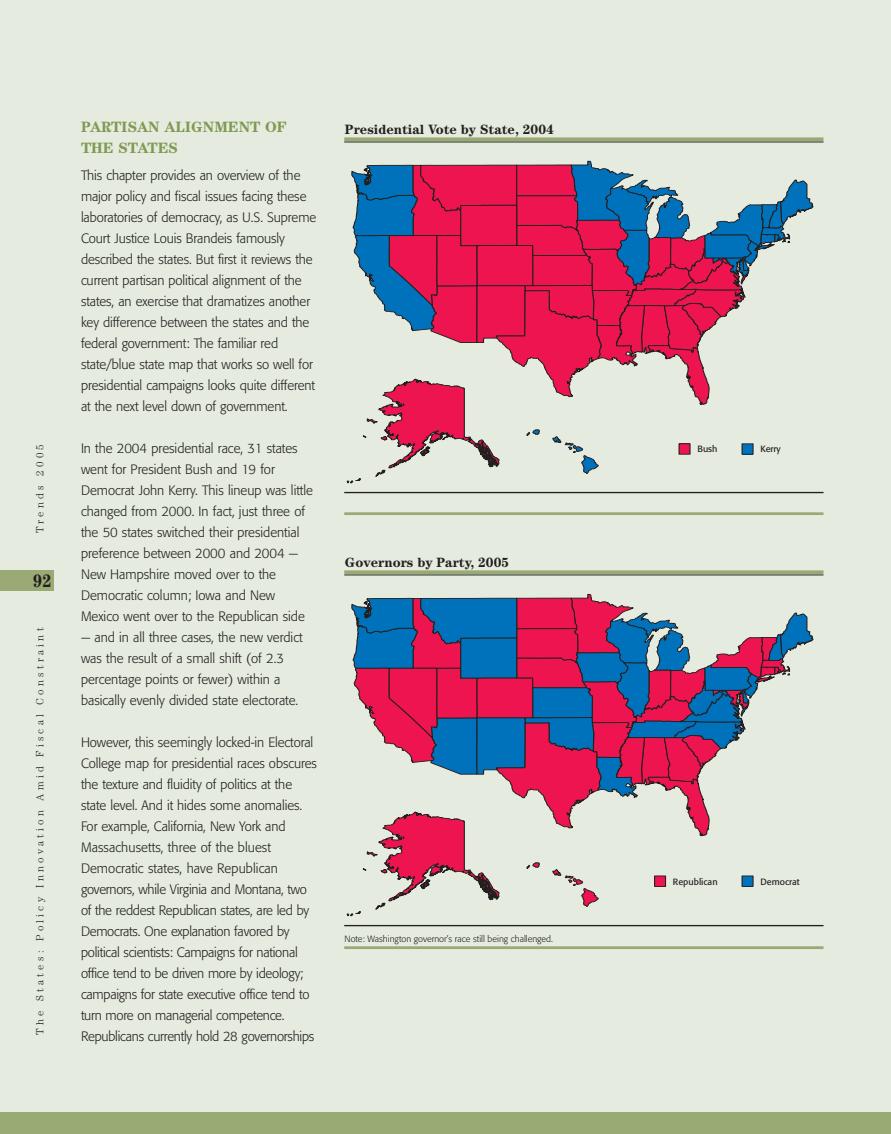
<style>
.page{position:relative;width:891px;height:1134px;background:#e5ebde}
.page>*{position:absolute;margin:0;border:0;box-sizing:border-box;transform-origin:0 0}
.t1{font:700 condensed 18px "Century";color:#231f20}
.t2{font:700 15px/21px "Century";color:#819953}
.t3{font:300 13.5px/21px "Formata";letter-spacing:-.005em;color:#231f20}
.t4{font:700 13.5px "Century";color:#231f20}
.t5{font:300 10.5px "Century";letter-spacing:.31em;color:#231f20}
.t6{font:300 9px "Formata";color:#231f20}
.t7{font:9px "Formata";color:#231f20}
</style>
<div class="page">
<div style="left:0;top:1112px;width:891px;height:22px;background:#9aaa75"></div>
<div style="left:0;top:570px;width:54px;height:21px;background:#9aaa75"></div>
<svg style="left:347px;top:161px;width:466px;height:322px"></svg>
<hr style="left:344px;top:492px;width:480px;height:1px;background:#231f20">
<div style="left:344px;top:137px;width:480px;height:5px;background:#9aaa75"></div>
<hr style="left:344px;top:142px;width:480px;height:1px;background:#231f20">
<hr style="left:344px;top:512px;width:480px;height:3px;background:#9aaa75">
<div style="left:679px;top:444px;width:11px;height:10px;background:#ed1450"></div>
<div style="left:742px;top:444px;width:11px;height:10px;background:#0072bc"></div>
<div style="left:742px;top:444px;width:11px;height:10px;border:1px solid #231f20"></div>
<svg style="left:347px;top:594px;width:466px;height:322px"></svg>
<hr style="left:344px;top:925px;width:480px;height:1px;background:#231f20">
<hr style="left:344px;top:946px;width:480px;height:3px;background:#9aaa75">
<div style="left:344px;top:570px;width:480px;height:5px;background:#9aaa75"></div>
<hr style="left:344px;top:575px;width:480px;height:1px;background:#231f20">
<div style="left:655px;top:876px;width:11px;height:10px;background:#ed1450"></div>
<div style="left:654px;top:876px;width:12px;height:11px;border:1px solid #231f20"></div>
<div style="left:742px;top:876px;width:11px;height:10px;background:#0072bc"></div>
<div style="left:742px;top:876px;width:11px;height:11px;border:1px solid #231f20"></div>
<p class="t5" style="left:36px;top:533px;width:90px;rotate:-90deg">Trends 2005</p>
<h1 class="t1" style="left:33px;top:574px;width:20px">92</h1>
<p class="t5" style="left:36px;top:1035px;width:409px;rotate:-90deg">The States: Policy Innovation Amid Fiscal Constraint</p>
<p class="t2" style="left:81px;top:117px;width:207px">PARTISAN ALIGNMENT OF<br>THE STATES</p>
<p class="t3" style="left:81px;top:166px;width:237px">This chapter provides an overview of the major policy and fiscal issues facing these laboratories of democracy, as U.S. Supreme Court Justice Louis Brandeis famously described the states. But first it reviews the current partisan political alignment of the states, an exercise that dramatizes another key difference between the states and the federal government: The familiar red state/blue state map that works so well for presidential campaigns looks quite different at the next level down of government.</p>
<p class="t3" style="left:81px;top:439px;width:234px">In the 2004 presidential race, 31 states went for President Bush and 19 for Democrat John Kerry. This lineup was little changed from 2000. In fact, just three of the 50 states switched their presidential preference between 2000 and 2004 — New Hampshire moved over to the Democratic column; Iowa and New Mexico went over to the Republican side</p>
<p class="t3" style="left:81px;top:628px;width:223px">— and in all three cases, the new verdict was the result of a small shift (of 2.3 percentage points or fewer) within a basically evenly divided state electorate.</p>
<p class="t3" style="left:81px;top:733px;width:238px">However, this seemingly locked-in Electoral College map for presidential races obscures the texture and fluidity of politics at the state level. And it hides some anomalies.<br>For example, California, New York and Massachusetts, three of the bluest Democratic states, have Republican governors, while Virginia and Montana, two of the reddest Republican states, are led by Democrats. One explanation favored by political scientists: Campaigns for national office tend to be driven more by ideology; campaigns for state executive office tend to turn more on managerial competence.<br>Republicans currently hold 28 governorships</p>
<p class="t4" style="left:345px;top:125px;width:210px">Presidential Vote by State, 2004</p>
<p class="t4" style="left:345px;top:558px;width:166px">Governors by Party, 2005</p>
<p class="t6" style="left:344px;top:936px;width:210px">Note: Washington governor’s race still being challenged.</p>
<p class="t7" style="left:697px;top:445px;width:22px">Bush</p>
<p class="t7" style="left:766px;top:445px;width:16px">erry</p>
<p class="t7" style="left:673px;top:878px;width:46px">Republican</p>
<p class="t7" style="left:760px;top:878px;width:41px">Democrat</p>
</div>
